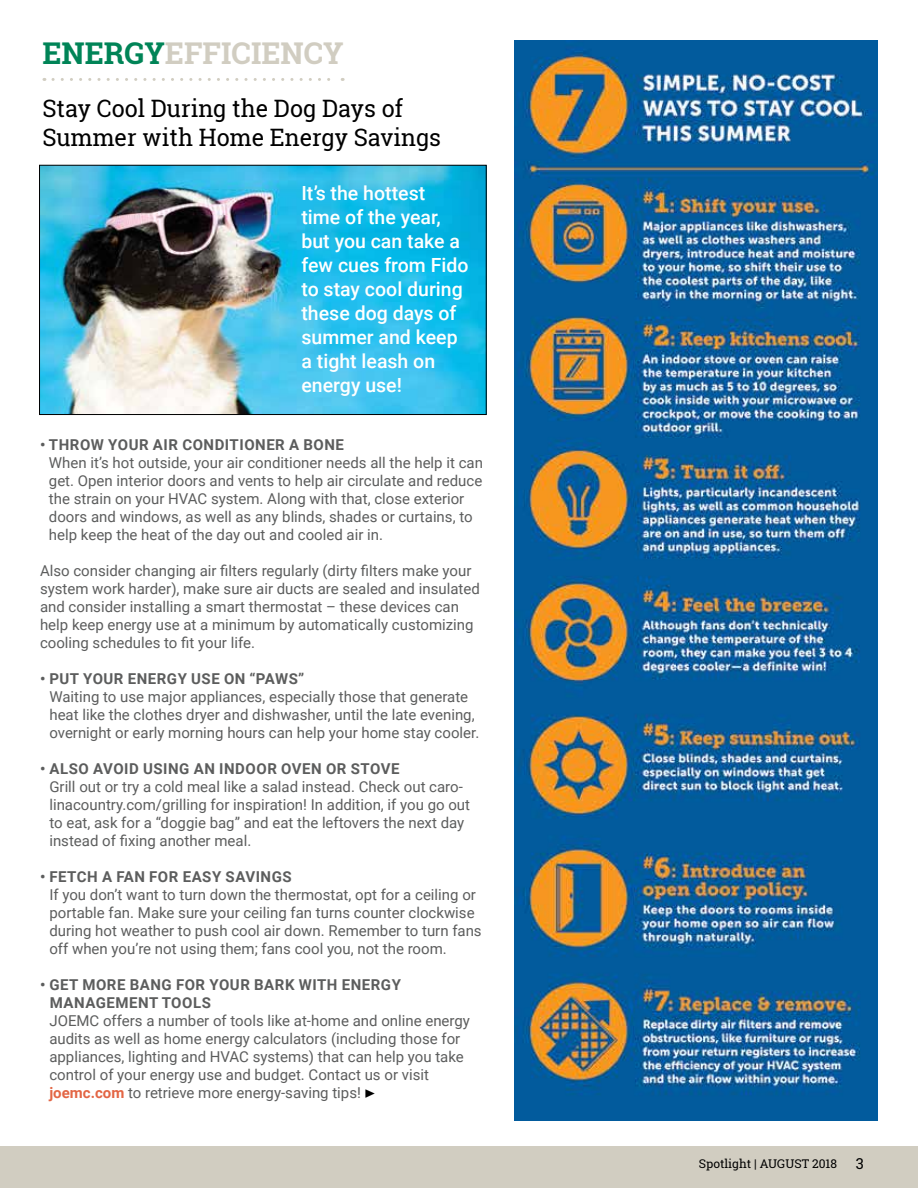
<style>
.page{position:relative;width:918px;height:1188px;background:#fff}
.page>*{position:absolute;margin:0;border:0;box-sizing:border-box;transform-origin:0 0}
.t1{font:700 30px "Roboto Slab";color:#d1cdc1}
.t2{font:24px/28.8px "Roboto Slab";color:#000}
.t3{font:500 19.5px/24px "Roboto";color:#fff}
.t4{font:15px/18px "Roboto";color:#5c5d5d}
.t5{font:700 15px/18px "Roboto";letter-spacing:.035em;color:#5c5d5d}
.t6{font:12px "Roboto Slab";color:#000}
.s1{color:#008457}
.s2{font-weight:700;color:#e36645}
.s3{font-family:"Acumin Pro";color:#000}
.s4{font-size:15px}
</style>
<div class="page">
<div style="left:0;top:1147px;width:918px;height:41px;background:#d1cdc1"></div>
<svg style="left:53px;top:78px;width:290px;height:3px"></svg>
<img style="left:41px;top:167px;width:443px;height:246px">
<div style="left:39px;top:165px;width:447px;height:250px;border:1px solid #000"></div>
<img style="left:514px;top:41px;width:364px;height:1079px">
<h1 class="t1" style="left:42px;top:33px;width:303px"><span class="s1">ENERGY</span>EFFICIENCY</h1>
<h2 class="t2" style="left:42px;top:94px;width:400px">Stay Cool During the Dog Days of<br>Summer with Home Energy Savings</h2>
<h3 class="t3" style="left:302px;top:181px;width:169px">It’s the hottest time of the year, but you can take a few cues from Fido to stay cool during these dog days of summer and keep a tight leash on energy use!</h3>
<p class="t5" style="left:40px;top:435px;width:306px">• THROW YOUR AIR CONDITIONER A BONE</p>
<p class="t4" style="left:49px;top:453px;width:436px">When it’s hot outside, your air conditioner needs all the help it can get. Open interior doors and vents to help air circulate and reduce the strain on your HVAC system. Along with that, close exterior doors and windows, as well as any blinds, shades or curtains, to help keep the heat of the day out and cooled air in.</p>
<p class="t4" style="left:40px;top:561px;width:441px">Also consider changing air filters regularly (dirty filters make your system work harder), make sure air ducts are sealed and insulated and consider installing a smart thermostat – these devices can help keep energy use at a minimum by automatically customizing cooling schedules to fit your life.</p>
<p class="t5" style="left:40px;top:669px;width:266px">• PUT YOUR ENERGY USE ON “PAWS”</p>
<p class="t4" style="left:49px;top:687px;width:431px">Waiting to use major appliances, especially those that generate heat like the clothes dryer and dishwasher, until the late evening, overnight or early morning hours can help your home stay cooler.</p>
<p class="t5" style="left:40px;top:759px;width:361px">• ALSO AVOID USING AN INDOOR OVEN OR STOVE</p>
<p class="t4" style="left:49px;top:777px;width:422px">Grill out or try a cold meal like a salad instead. Check out caro&shy;linacountry.com/grilling for inspiration! In addition, if you go out to eat, ask for a “doggie bag” and eat the leftovers the next day instead of fixing another meal.</p>
<p class="t5" style="left:40px;top:867px;width:253px">• FETCH A FAN FOR EASY SAVINGS</p>
<p class="t4" style="left:49px;top:885px;width:434px">If you don’t want to turn down the thermostat, opt for a ceiling or portable fan. Make sure your ceiling fan turns counter clockwise during hot weather to push cool air down. Remember to turn fans off when you’re not using them; fans cool you, not the room.</p>
<p class="t5" style="left:50px;top:975px;width:353px;text-indent:-10px">• GET MORE BANG FOR YOUR BARK WITH ENERGY<br>MANAGEMENT TOOLS</p>
<p class="t4" style="left:49px;top:1011px;width:422px">JOEMC offers a number of tools like at-home and online energy audits as well as home energy calculators (including those for appliances, lighting and HVAC systems) that can help you take control of your energy use and budget. Contact us or visit <span class="s2">joemc.com</span> to retrieve more energy-saving tips! <span class="s3">▶</span></p>
<p class="t6" style="left:699px;top:1156px;width:167px">Spotlight | AUGUST 2018 <span class="s4">3</span></p>
</div>
